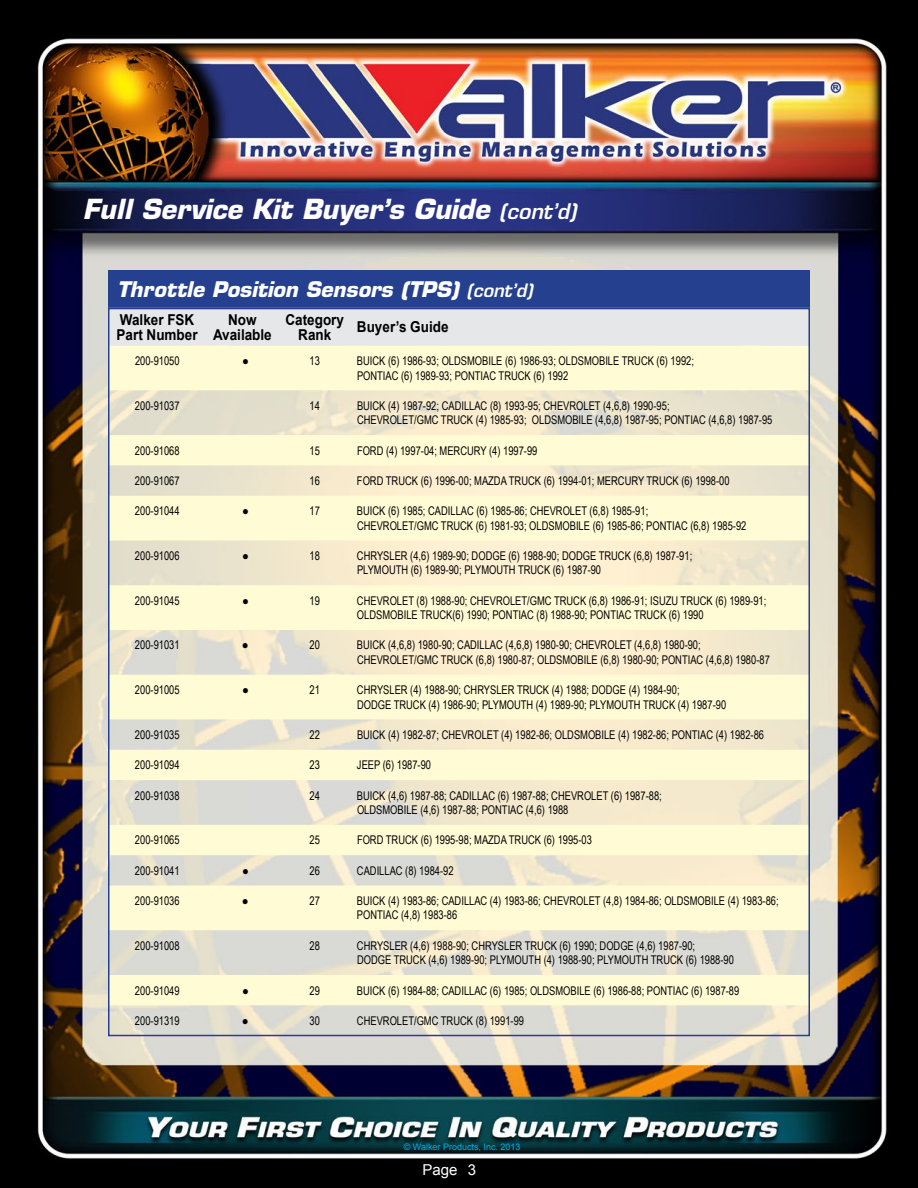
<style>
.page{position:relative;width:918px;height:1188px;background:#fff}
.page>*{position:absolute;margin:0;border:0;box-sizing:border-box;transform-origin:0 0}
.t1{font:italic 700 27px "Eurostile";color:#fff}
.t2{font:italic 700 21px "Eurostile";color:#fff}
.t3{font:700 15px/15px "Arial";color:#000;text-align:center;scale:.9 1}
.t4{font:15px "Arial";color:#fff}
.t5{font:12px/14.4px "Arial Narrow";color:#000;scale:.95 1}
.t6{font:12px "Arial";color:#000;scale:.95 1}
.t7{font:9px "Arial";color:#00aeef}
.s1{font-weight:600;font-size:21px}
.s2{font-weight:600;font-size:18px}
</style>
<div class="page">
<img style="left:0;top:0;width:918px;height:1188px">
<div style="left:108px;top:270px;width:702px;height:38px;background:#25408f"></div>
<div style="left:111px;top:311px;width:696px;height:35px;background:#e6e7e8"></div>
<svg style="left:111px;top:346px;width:696px;height:659px;background:#f5f0d2"></svg>
<h1 class="t1" style="left:83px;top:192px;width:495px">Full Service Kit Buyer’s Guide <span class="s1">(cont’d)</span></h1>
<h2 class="t2" style="left:117px;top:277px;width:417px">Throttle Position Sensors (TPS) <span class="s2">(cont’d)</span></h2>
<p class="t3" style="left:117px;top:312px;width:92px;text-align:left">Walker FSK<br>Part Number</p>
<p class="t3" style="left:213px;top:312px;width:67px">Now<br>Available</p>
<p class="t3" style="left:286px;top:312px;width:67px">Category<br>Rank</p>
<p class="t3" style="left:357px;top:320px;width:103px">Buyer’s Guide</p>
<p class="t5" style="left:135px;top:353px;width:49px">200-91050</p>
<p class="t6" style="left:242px;top:353px;width:9px">●</p>
<p class="t5" style="left:310px;top:353px;width:12px">13</p>
<p class="t5" style="left:357px;top:353px;width:356px">BUICK (6) 1986-93; OLDSMOBILE (6) 1986-93; OLDSMOBILE TRUCK (6) 1992;<br>PONTIAC (6) 1989-93; PONTIAC TRUCK (6) 1992</p>
<p class="t5" style="left:135px;top:398px;width:49px">200-91037</p>
<p class="t5" style="left:310px;top:398px;width:12px">14</p>
<p class="t5" style="left:357px;top:398px;width:439px">BUICK (4) 1987-92; CADILLAC (8) 1993-95; CHEVROLET (4,6,8) 1990-95;<br>CHEVROLET/GMC TRUCK (4) 1985-93; OLDSMOBILE (4,6,8) 1987-95; PONTIAC (4,6,8) 1987-95</p>
<p class="t5" style="left:135px;top:443px;width:49px">200-91068</p>
<p class="t5" style="left:310px;top:443px;width:12px">15</p>
<p class="t5" style="left:357px;top:443px;width:191px">FORD (4) 1997-04; MERCURY (4) 1997-99</p>
<p class="t5" style="left:135px;top:473px;width:49px">200-91067</p>
<p class="t5" style="left:310px;top:473px;width:12px">16</p>
<p class="t5" style="left:357px;top:473px;width:394px">FORD TRUCK (6) 1996-00; MAZDA TRUCK (6) 1994-01; MERCURY TRUCK (6) 1998-00</p>
<p class="t5" style="left:135px;top:503px;width:49px">200-91044</p>
<p class="t6" style="left:242px;top:503px;width:9px">●</p>
<p class="t5" style="left:310px;top:503px;width:12px">17</p>
<p class="t5" style="left:357px;top:503px;width:411px">BUICK (6) 1985; CADILLAC (6) 1985-86; CHEVROLET (6,8) 1985-91;<br>CHEVROLET/GMC TRUCK (6) 1981-93; OLDSMOBILE (6) 1985-86; PONTIAC (6,8) 1985-92</p>
<p class="t5" style="left:135px;top:548px;width:49px">200-91006</p>
<p class="t6" style="left:242px;top:548px;width:9px">●</p>
<p class="t5" style="left:310px;top:548px;width:12px">18</p>
<p class="t5" style="left:357px;top:548px;width:354px">CHRYSLER (4,6) 1989-90; DODGE (6) 1988-90; DODGE TRUCK (6,8) 1987-91;<br>PLYMOUTH (6) 1989-90; PLYMOUTH TRUCK (6) 1987-90</p>
<p class="t5" style="left:135px;top:593px;width:49px">200-91045</p>
<p class="t6" style="left:242px;top:593px;width:9px">●</p>
<p class="t5" style="left:310px;top:593px;width:12px">19</p>
<p class="t5" style="left:357px;top:593px;width:432px">CHEVROLET (8) 1988-90; CHEVROLET/GMC TRUCK (6,8) 1986-91; ISUZU TRUCK (6) 1989-91;<br>OLDSMOBILE TRUCK(6) 1990; PONTIAC (8) 1988-90; PONTIAC TRUCK (6) 1990</p>
<p class="t5" style="left:135px;top:638px;width:49px">200-91031</p>
<p class="t6" style="left:242px;top:637px;width:9px">●</p>
<p class="t5" style="left:310px;top:638px;width:12px">20</p>
<p class="t5" style="left:357px;top:638px;width:436px">BUICK (4,6,8) 1980-90; CADILLAC (4,6,8) 1980-90; CHEVROLET (4,6,8) 1980-90;<br>CHEVROLET/GMC TRUCK (6,8) 1980-87; OLDSMOBILE (6,8) 1980-90; PONTIAC (4,6,8) 1980-87</p>
<p class="t5" style="left:135px;top:682px;width:49px">200-91005</p>
<p class="t6" style="left:242px;top:682px;width:9px">●</p>
<p class="t5" style="left:310px;top:682px;width:12px">21</p>
<p class="t5" style="left:357px;top:682px;width:390px">CHRYSLER (4) 1988-90; CHRYSLER TRUCK (4) 1988; DODGE (4) 1984-90;<br>DODGE TRUCK (4) 1986-90; PLYMOUTH (4) 1989-90; PLYMOUTH TRUCK (4) 1987-90</p>
<p class="t5" style="left:135px;top:727px;width:49px">200-91035</p>
<p class="t5" style="left:310px;top:727px;width:12px">22</p>
<p class="t5" style="left:357px;top:727px;width:430px">BUICK (4) 1982-87; CHEVROLET (4) 1982-86; OLDSMOBILE (4) 1982-86; PONTIAC (4) 1982-86</p>
<p class="t5" style="left:135px;top:757px;width:49px">200-91094</p>
<p class="t5" style="left:310px;top:757px;width:12px">23</p>
<p class="t5" style="left:357px;top:757px;width:80px">JEEP (6) 1987-90</p>
<p class="t5" style="left:135px;top:788px;width:49px">200-91038</p>
<p class="t5" style="left:310px;top:788px;width:12px">24</p>
<p class="t5" style="left:357px;top:788px;width:322px">BUICK (4,6) 1987-88; CADILLAC (6) 1987-88; CHEVROLET (6) 1987-88;<br>OLDSMOBILE (4,6) 1987-88; PONTIAC (4,6) 1988</p>
<p class="t5" style="left:135px;top:832px;width:49px">200-91065</p>
<p class="t5" style="left:310px;top:832px;width:12px">25</p>
<p class="t5" style="left:357px;top:832px;width:249px">FORD TRUCK (6) 1995-98; MAZDA TRUCK (6) 1995-03</p>
<p class="t5" style="left:135px;top:863px;width:49px">200-91041</p>
<p class="t6" style="left:242px;top:863px;width:9px">●</p>
<p class="t5" style="left:310px;top:863px;width:12px">26</p>
<p class="t5" style="left:357px;top:863px;width:103px">CADILLAC (8) 1984-92</p>
<p class="t5" style="left:135px;top:893px;width:49px">200-91036</p>
<p class="t6" style="left:242px;top:893px;width:9px">●</p>
<p class="t5" style="left:310px;top:893px;width:12px">27</p>
<p class="t5" style="left:357px;top:893px;width:445px">BUICK (4) 1983-86; CADILLAC (4) 1983-86; CHEVROLET (4,8) 1984-86; OLDSMOBILE (4) 1983-86;<br>PONTIAC (4,8) 1983-86</p>
<p class="t5" style="left:135px;top:938px;width:49px">200-91008</p>
<p class="t5" style="left:310px;top:938px;width:12px">28</p>
<p class="t5" style="left:357px;top:938px;width:398px">CHRYSLER (4,6) 1988-90; CHRYSLER TRUCK (6) 1990; DODGE (4,6) 1987-90;<br>DODGE TRUCK (4,6) 1989-90; PLYMOUTH (4) 1988-90; PLYMOUTH TRUCK (6) 1988-90</p>
<p class="t5" style="left:135px;top:983px;width:49px">200-91049</p>
<p class="t6" style="left:242px;top:982px;width:9px">●</p>
<p class="t5" style="left:310px;top:983px;width:12px">29</p>
<p class="t5" style="left:357px;top:983px;width:404px">BUICK (6) 1984-88; CADILLAC (6) 1985; OLDSMOBILE (6) 1986-88; PONTIAC (6) 1987-89</p>
<p class="t5" style="left:135px;top:1013px;width:49px">200-91319</p>
<p class="t6" style="left:242px;top:1013px;width:9px">●</p>
<p class="t5" style="left:310px;top:1013px;width:12px">30</p>
<p class="t5" style="left:357px;top:1013px;width:177px">CHEVROLET/GMC TRUCK (8) 1991-99</p>
<p class="t7" style="left:404px;top:1141px;width:118px">© Walker Products, Inc. 2013</p>
<p class="t4" style="left:422px;top:1160px;width:55px">Page 3</p>
</div>
